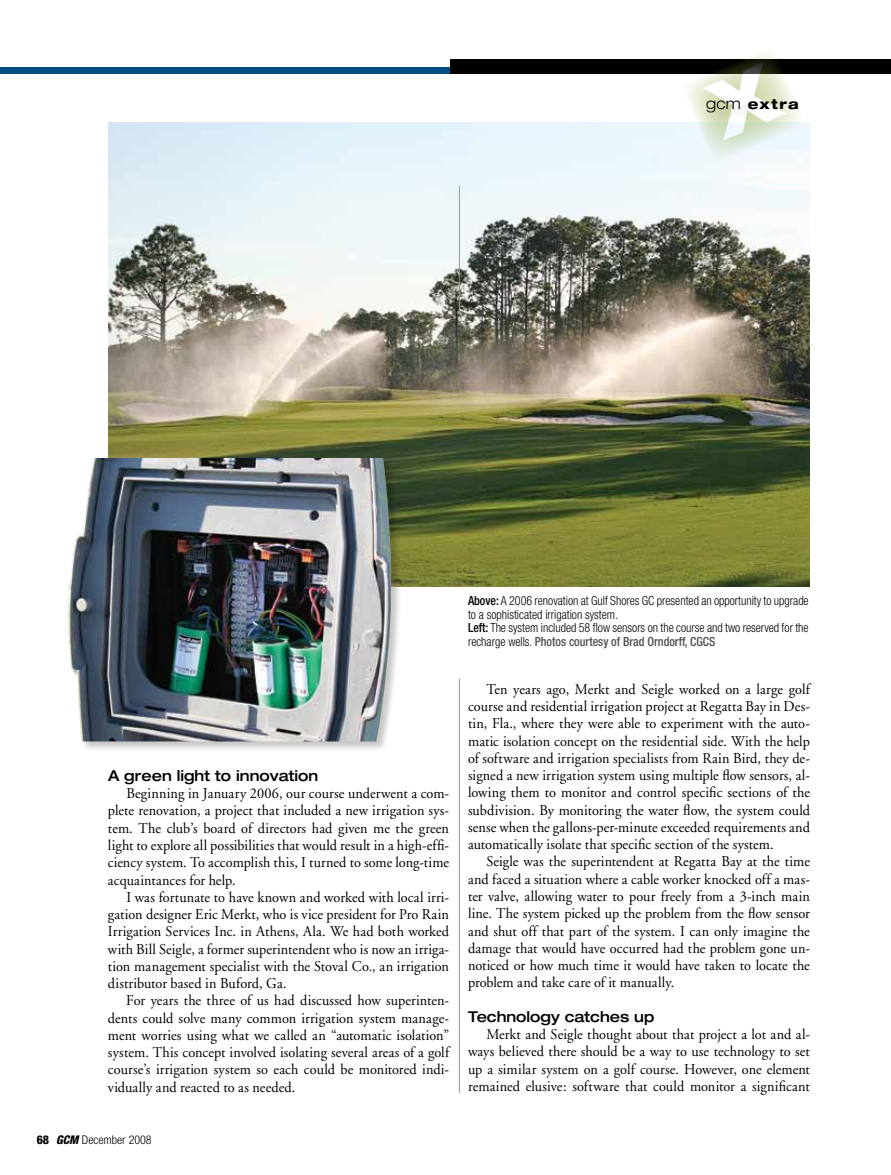
<style>
.page{position:relative;width:891px;height:1175px;background:#fff}
.page>*{position:absolute;margin:0;border:0;box-sizing:border-box;transform-origin:0 0}
.t1{font:300 expanded 15.75px "Helvetica Neue";color:#000;scale:.95 1}
.t2{font:15px/17.2px "Adobe Garamond";letter-spacing:.005em;color:#000;text-align:justify;scale:.95 1}
.t3{font:500 expanded 15px "Helvetica Neue";color:#000;scale:.95 1}
.t4{font:800 expanded 13.8px "Helvetica Neue";letter-spacing:.105em;color:#000;scale:.95 1}
.t5{font:300 condensed 12.6px/13.5px "Helvetica Neue";color:#000;scale:.95 1}
.t6{font:300 condensed 12px "Helvetica Neue";color:#000}
.s1{font-weight:800}
.s2{font-weight:800;font-style:italic}
.s3{font-weight:500}
.s4{font-weight:500;color:#4d4d4f}
</style>
<div class="page">
<img style="left:108px;top:123px;width:701px;height:464px">
<div style="left:68px;top:457px;width:334px;height:295px;background:#000;opacity:.22"></div>
<img style="left:68px;top:458px;width:323px;height:283px">
<div style="left:450px;top:59px;width:441px;height:15px;background:#000"></div>
<div style="left:0;top:68px;width:450px;height:6px;background:#004d80"></div>
<hr style="left:459px;top:679px;width:1px;height:413px;background:#939598">
<hr style="left:459px;top:186px;width:1px;height:127px;background:#939598">
<svg style="left:681px;top:53px;width:127px;height:112px"></svg>
<p class="t1" style="left:706px;top:94px;width:38px">gcm</p>
<p class="t4" style="left:748px;top:95px;width:55px">extra</p>
<p class="t3" style="left:108px;top:766px;width:223px">A green light to innovation</p>
<p class="t2" style="left:108px;top:785px;width:361px;text-indent:18px">Beginning in January 2006, our course underwent a com&shy;plete renovation, a project that included a new irrigation sys&shy;tem. The club’s board of directors had given me the green light to explore all possibilities that would result in a high-effi&shy;ciency system. To accomplish this, I turned to some long-time acquaintances for help.</p>
<p class="t2" style="left:108px;top:888px;width:361px;text-indent:18px">I was fortunate to have known and worked with local irri&shy;gation designer Eric Merkt, who is vice president for Pro Rain Irrigation Services Inc. in Athens, Ala. We had both worked with Bill Seigle, a former superintendent who is now an irriga&shy;tion management specialist with the Stoval Co., an irrigation distributor based in Buford, Ga.</p>
<p class="t2" style="left:108px;top:992px;width:361px;text-indent:18px">For years the three of us had discussed how superinten&shy;dents could solve many common irrigation system manage&shy;ment worries using what we called an “automatic isolation” system. This concept involved isolating several areas of a golf course’s irrigation system so each could be monitored indi&shy;vidually and reacted to as needed.</p>
<p class="t6" style="left:37px;top:1132px;width:116px"><span class="s1">68</span> <span class="s2">GCM</span> December 2008</p>
<p class="t5" style="left:468px;top:593px;width:360px"><span class="s3">Above:</span> A 2006 renovation at Gulf Shores GC presented an opportunity to upgrade to a sophisticated irrigation system.<br><span class="s3">Left:</span> The system included 58 flow sensors on the course and two reserved for the recharge wells. <span class="s4">Photos courtesy of Brad Orndorff, CGCS</span></p>
<p class="t2" style="left:468px;top:681px;width:362px;text-indent:18px">Ten years ago, Merkt and Seigle worked on a large golf course and residential irrigation project at Regatta Bay in Des&shy;tin, Fla., where they were able to experiment with the auto&shy;matic isolation concept on the residential side. With the help of software and irrigation specialists from Rain Bird, they de&shy;signed a new irrigation system using multiple flow sensors, al&shy;lowing them to monitor and control specific sections of the subdivision. By monitoring the water flow, the system could sense when the gallons-per-minute exceeded requirements and automatically isolate that specific section of the system.</p>
<p class="t2" style="left:468px;top:853px;width:361px;text-indent:18px">Seigle was the superintendent at Regatta Bay at the time and faced a situation where a cable worker knocked off a mas&shy;ter valve, allowing water to pour freely from a 3-inch main line. The system picked up the problem from the flow sensor and shut off that part of the system. I can only imagine the damage that would have occurred had the problem gone un&shy;noticed or how much time it would have taken to locate the problem and take care of it manually.</p>
<p class="t3" style="left:468px;top:1007px;width:198px">Technology catches up</p>
<p class="t2" style="left:468px;top:1026px;width:361px;text-indent:18px">Merkt and Seigle thought about that project a lot and al&shy;ways believed there should be a way to use technology to set up a similar system on a golf course. However, one element remained elusive: software that could monitor a significant</p>
</div>
